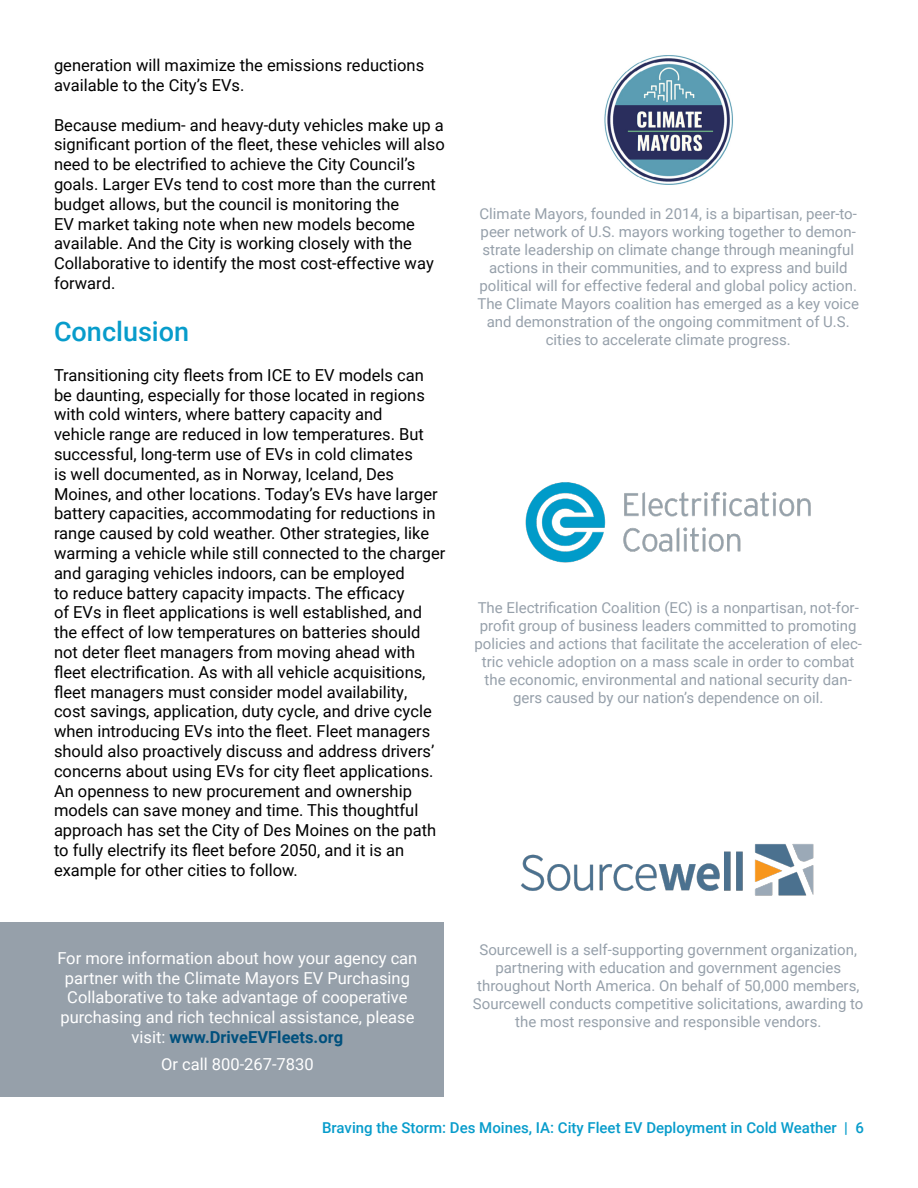
<style>
.page{position:relative;width:918px;height:1188px;background:#fff}
.page>*{position:absolute;margin:0;border:0;box-sizing:border-box;transform-origin:0 0}
.t1{font:500 27px "Roboto";color:#079ccb}
.t2{font:16.5px/19.8px "Roboto";color:#000}
.t3{font:16.5px/19.8px "Roboto";color:#fff;text-align:center}
.t4{font:15px/18px "Roboto";color:#96a0aa;text-align:center}
.t5{font:500 15px "Roboto";color:#079ccb}
.s1{font-weight:700;color:#00507d}
</style>
<div class="page">
<img style="left:604px;top:55px;width:129px;height:130px">
<img style="left:525px;top:482px;width:286px;height:81px">
<img style="left:521px;top:844px;width:293px;height:52px">
<div style="left:0;top:923px;width:444px;height:174px;background:#96a0aa"></div>
<p class="t2" style="left:54px;top:55px;width:372px">generation will maximize the emissions reductions available to the City’s EVs.</p>
<p class="t2" style="left:54px;top:114px;width:392px">Because medium- and heavy-duty vehicles make up a significant portion of the fleet, these vehicles will also need to be electrified to achieve the City Council’s goals. Larger EVs tend to cost more than the current budget allows, but the council is monitoring the<br>EV market taking note when new models become available. And the City is working closely with the Collaborative to identify the most cost-effective way forward.</p>
<h1 class="t1" style="left:54px;top:313px;width:137px">Conclusion</h1>
<p class="t2" style="left:54px;top:365px;width:393px">Transitioning city fleets from ICE to EV models can be daunting, especially for those located in regions with cold winters, where battery capacity and<br>vehicle range are reduced in low temperatures. But successful, long-term use of EVs in cold climates<br>is well documented, as in Norway, Iceland, Des Moines, and other locations. Today’s EVs have larger battery capacities, accommodating for reductions in range caused by cold weather. Other strategies, like warming a vehicle while still connected to the charger and garaging vehicles indoors, can be employed<br>to reduce battery capacity impacts. The efficacy<br>of EVs in fleet applications is well established, and the effect of low temperatures on batteries should not deter fleet managers from moving ahead with fleet electrification. As with all vehicle acquisitions, fleet managers must consider model availability,<br>cost savings, application, duty cycle, and drive cycle when introducing EVs into the fleet. Fleet managers should also proactively discuss and address drivers’ concerns about using EVs for city fleet applications.<br>An openness to new procurement and ownership models can save money and time. This thoughtful approach has set the City of Des Moines on the path to fully electrify its fleet before 2050, and it is an example for other cities to follow.</p>
<p class="t3" style="left:57px;top:947px;width:362px">For more information about how your agency can partner with the Climate Mayors EV Purchasing Collaborative to take advantage of cooperative purchasing and rich technical assistance, please visit: <span class="s1">www.DriveEVFleets.org</span></p>
<p class="t3" style="left:161px;top:1053px;width:154px">Or call 800-267-7830</p>
<p class="t4" style="left:477px;top:204px;width:383px">Climate Mayors, founded in 2014, is a bipartisan, peer-to&shy;peer network of U.S. mayors working together to demon&shy;strate leadership on climate change through meaningful actions in their communities, and to express and build political will for effective federal and global policy action.<br>The Climate Mayors coalition has emerged as a key voice and demonstration of the ongoing commitment of U.S. cities to accelerate climate progress.</p>
<p class="t4" style="left:474px;top:598px;width:389px">The Electrification Coalition (EC) is a nonpartisan, not-for&shy;profit group of business leaders committed to promoting policies and actions that facilitate the acceleration of elec&shy;tric vehicle adoption on a mass scale in order to combat the economic, environmental and national security dan&shy;gers caused by our nation’s dependence on oil.</p>
<p class="t4" style="left:473px;top:940px;width:392px">Sourcewell is a self-supporting government organization, partnering with education and government agencies throughout North America. On behalf of 50,000 members, Sourcewell conducts competitive solicitations, awarding to the most responsive and responsible vendors.</p>
<p class="t5" style="left:322px;top:1117px;width:543px">Braving the Storm: Des Moines, IA: City Fleet EV Deployment in Cold Weather | 6</p>
</div>
